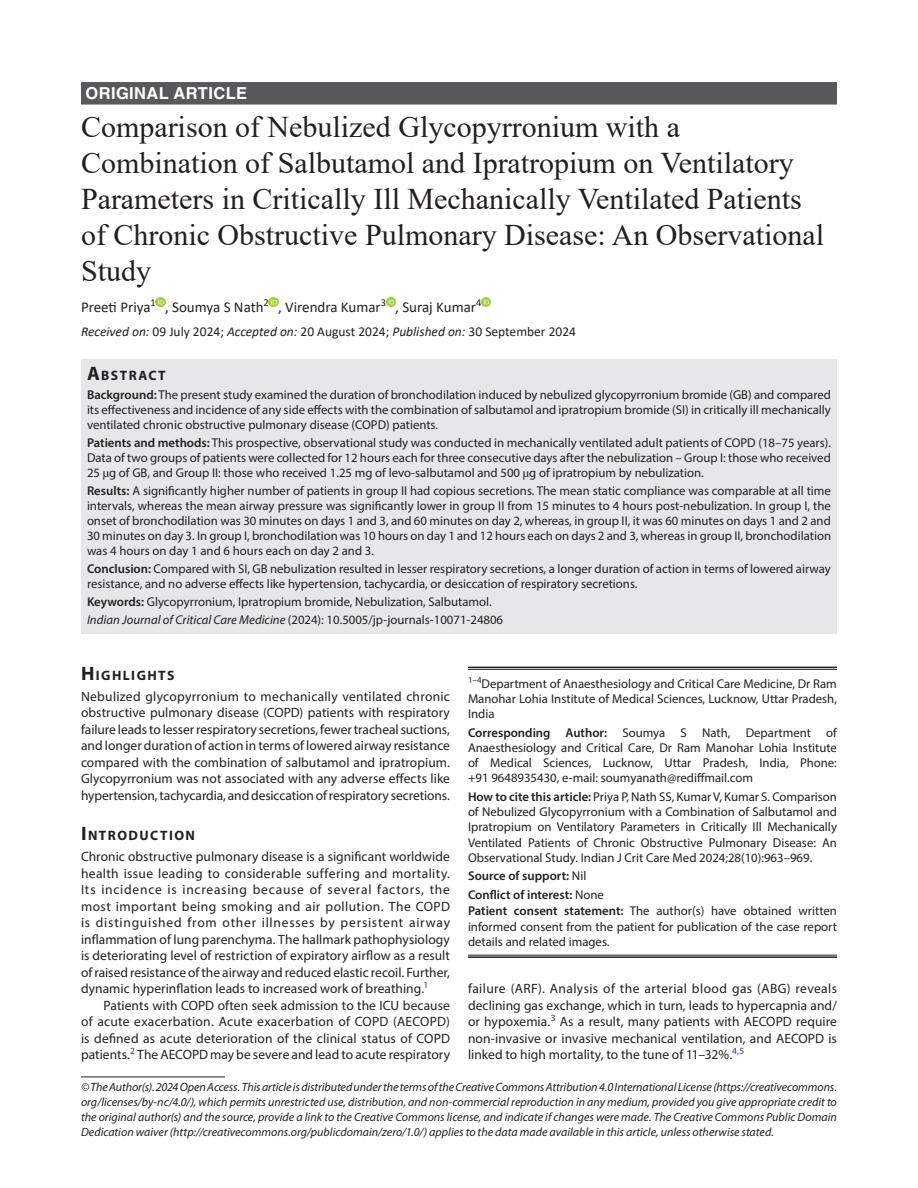
<style>
.page{position:relative;width:918px;height:1188px;background:#fff}
.page>*{position:absolute;margin:0;border:0;box-sizing:border-box;transform-origin:0 0}
.t1{font:30px/36px "Times New Roman";color:#231f20}
.ArticleType{font:700 16.5px "Helvetica LT Std";letter-spacing:.025em;color:#fff}
.AuthorName{font:15px "Calibri";color:#231f20}
.Head-1{font:700 13.65px "Myriad Pro";letter-spacing:.105em;color:#231f20}
.AbstractTitle{font:700 13.65px "Myriad Pro";letter-spacing:.105em;color:#231f20}
.Para-NoIndent{font:13.5px/16.5px "Myriad Pro";color:#231f20;text-align:justify}
.Para-Indent{font:13.5px/16.5px "Myriad Pro";color:#231f20;text-align:justify}
.PAS_History{font:13.5px "Calibri";color:#231f20}
.Abstract-Para-first{font:12.75px/15px "Myriad Pro";color:#231f20;text-align:justify}
.How_to_Cite{font:12.75px/15.3px "Myriad Pro";color:#231f20;text-align:justify}
.Corresponding_Author{font:12.75px/15.3px "Myriad Pro";color:#231f20;text-align:justify}
.Source{font:12.75px/15.3px "Myriad Pro";color:#231f20;text-align:justify}
.Affiliation-first{font:12.75px/15.3px "Myriad Pro";color:#231f20;text-align:justify}
.JT_DOI{font:12.75px "Myriad Pro";color:#231f20}
.Keywords{font:12.75px "Myriad Pro";color:#231f20}
.COI{font:600 12.75px "Myriad Pro";color:#231f20}
.Source-2{font:600 12.75px "Myriad Pro";color:#231f20}
.FootNote{font:italic 12px/15px "Myriad Pro";color:#231f20;text-align:justify}
.s1{font-style:italic}
.s2{font-size:19.5px}
.s3{font-weight:600}
.s4{font-family:"STIX General"}
.s5{font-weight:400}
</style>
<div class="page">
<div style="left:81px;top:82px;width:756px;height:23px;background:#57585a"></div>
<div style="left:81px;top:359px;width:756px;height:26px;background:#e6e7e9"></div>
<div style="left:81px;top:384px;width:756px;height:54px;background:#e6e7e9"></div>
<div style="left:81px;top:432px;width:756px;height:54px;background:#e6e7e9"></div>
<div style="left:81px;top:480px;width:756px;height:84px;background:#e6e7e9"></div>
<div style="left:81px;top:558px;width:756px;height:39px;background:#e6e7e9"></div>
<div style="left:81px;top:591px;width:756px;height:24px;background:#e6e7e9"></div>
<div style="left:81px;top:609px;width:756px;height:24px;background:#e6e7e9"></div>
<svg style="left:156px;top:297px;width:9px;height:9px"></svg>
<svg style="left:269px;top:297px;width:9px;height:9px"></svg>
<svg style="left:386px;top:297px;width:9px;height:9px"></svg>
<svg style="left:481px;top:297px;width:10px;height:9px"></svg>
<hr style="left:81px;top:1077px;width:144px;height:1px;background:#231f20">
<hr style="left:468px;top:667px;width:369px;height:1px;background:#231f20">
<hr style="left:468px;top:669px;width:369px;height:1px;background:#231f20">
<hr style="left:468px;top:955px;width:369px;height:1px;background:#231f20">
<hr style="left:468px;top:956px;width:369px;height:2px;background:#231f20">
<p class="ArticleType" style="left:86px;top:83px;width:163px">ORIGINAL ARTICLE</p>
<p class="t1" style="left:81px;top:108px;width:745px">Comparison of Nebulized Glycopyrronium with a Combination of Salbutamol and Ipratropium on Ventilatory Parameters in Critically Ill Mechanically Ventilated Patients of Chronic Obstructive Pulmonary Disease: An Observational Study</p>
<p class="AuthorName" style="left:81px;top:297px;width:402px">Preeti Priya<sup>1</sup> , Soumya S Nath<sup>2</sup> , Virendra Kumar<sup>3</sup> , Suraj Kumar<sup>4</sup></p>
<p class="PAS_History" style="left:81px;top:322px;width:497px"><span class="s1">Received on:</span> 09 July 2024; <span class="s1">Accepted on:</span> 20 August 2024; <span class="s1">Published on:</span> 30 September 2024</p>
<p class="AbstractTitle" style="left:87px;top:366px;width:80px"><span class="s2">A</span>BSTRACT</p>
<p class="Abstract-Para-first" style="left:87px;top:387px;width:746px"><span class="s3">Background:</span> The present study examined the duration of bronchodilation induced by nebulized glycopyrronium bromide (GB) and compared its effectiveness and incidence of any side effects with the combination of salbutamol and ipratropium bromide (SI) in critically ill mechanically ventilated chronic obstructive pulmonary disease (COPD) patients.</p>
<p class="Abstract-Para-first" style="left:87px;top:435px;width:746px"><span class="s3">Patients and methods:</span> This prospective, observational study was conducted in mechanically ventilated adult patients of COPD (18–75 years).<br>Data of two groups of patients were collected for 12 hours each for three consecutive days after the nebulization – Group I: those who received 25 <span class="s4">µ</span>g of GB, and Group II: those who received 1.25 mg of levo-salbutamol and 500 <span class="s4">µ</span>g of ipratropium by nebulization.</p>
<p class="Abstract-Para-first" style="left:87px;top:483px;width:746px"><span class="s3">Results:</span> A significantly higher number of patients in group II had copious secretions. The mean static compliance was comparable at all time intervals, whereas the mean airway pressure was significantly lower in group II from 15 minutes to 4 hours post-nebulization. In group I, the onset of bronchodilation was 30 minutes on days 1 and 3, and 60 minutes on day 2, whereas, in group II, it was 60 minutes on days 1 and 2 and 30 minutes on day 3. In group I, bronchodilation was 10 hours on day 1 and 12 hours each on days 2 and 3, whereas in group II, bronchodilation was 4 hours on day 1 and 6 hours each on day 2 and 3.</p>
<p class="Abstract-Para-first" style="left:87px;top:561px;width:745px"><span class="s3">Conclusion:</span> Compared with SI, GB nebulization resulted in lesser respiratory secretions, a longer duration of action in terms of lowered airway resistance, and no adverse effects like hypertension, tachycardia, or desiccation of respiratory secretions.</p>
<p class="Keywords" style="left:87px;top:594px;width:406px"><span class="s3">Keywords:</span> Glycopyrronium, Ipratropium bromide, Nebulization, Salbutamol.</p>
<p class="JT_DOI" style="left:87px;top:612px;width:418px"><span class="s1">Indian Journal of Critical Care Medicine</span> (2024): 10.5005/jp-journals-10071-24806</p>
<p class="Head-1" style="left:81px;top:666px;width:95px"><span class="s2">H</span>IGHLIGHTS</p>
<p class="Para-NoIndent" style="left:81px;top:688px;width:371px">Nebulized glycopyrronium to mechanically ventilated chronic obstructive pulmonary disease (COPD) patients with respiratory failure leads to lesser respiratory secretions, fewer tracheal suctions, and longer duration of action in terms of lowered airway resistance compared with the combination of salbutamol and ipratropium.<br>Glycopyrronium was not associated with any adverse effects like hypertension, tachycardia, and desiccation of respiratory secretions.</p>
<p class="Head-1" style="left:81px;top:827px;width:116px"><span class="s2">I</span> NTRODUCTION</p>
<p class="Para-NoIndent" style="left:81px;top:848px;width:371px">Chronic obstructive pulmonary disease is a significant worldwide health issue leading to considerable suffering and mortality.<br>Its incidence is increasing because of several factors, the most important being smoking and air pollution. The COPD is distinguished from other illnesses by persistent airway inflammation of lung parenchyma. The hallmark pathophysiology is deteriorating level of restriction of expiratory airflow as a result of raised resistance of the airway and reduced elastic recoil. Further, dynamic hyperinflation leads to increased work of breathing.<sup>1</sup></p>
<p class="Para-Indent" style="left:81px;top:997px;width:371px;text-indent:22px">Patients with COPD often seek admission to the ICU because of acute exacerbation. Acute exacerbation of COPD (AECOPD) is defined as acute deterioration of the clinical status of COPD patients.<sup>2</sup> The AECOPD may be severe and lead to acute respiratory</p>
<p class="Affiliation-first" style="left:468px;top:675px;width:371px"><sup>1–4</sup>Department of Anaesthesiology and Critical Care Medicine, Dr Ram Manohar Lohia Institute of Medical Sciences, Lucknow, Uttar Pradesh, India</p>
<p class="Corresponding_Author" style="left:468px;top:724px;width:370px"><span class="s3">Corresponding Author:</span> Soumya S Nath, Department of Anaesthesiology and Critical Care, Dr Ram Manohar Lohia Institute of Medical Sciences, Lucknow, Uttar Pradesh, India, Phone: +91 9648935430, e-mail: soumyanath@rediffmail.com</p>
<p class="How_to_Cite" style="left:468px;top:789px;width:371px"><span class="s3">How to cite this article:</span> Priya P, Nath SS, Kumar V, Kumar S. Comparison of Nebulized Glycopyrronium with a Combination of Salbutamol and Ipratropium on Ventilatory Parameters in Critically Ill Mechanically Ventilated Patients of Chronic Obstructive Pulmonary Disease: An Observational Study. Indian J Crit Care Med 2024;28(10):963–969.</p>
<p class="Source-2" style="left:468px;top:868px;width:120px">Source of support: <span class="s5">Nil</span></p>
<p class="COI" style="left:468px;top:886px;width:137px">Conflict of interest: <span class="s5">None</span></p>
<p class="Source" style="left:468px;top:903px;width:370px"><span class="s3">Patient consent statement:</span> The author(s) have obtained written informed consent from the patient for publication of the case report details and related images.</p>
<p class="Para-Indent" style="left:468px;top:980px;width:371px">failure (ARF). Analysis of the arterial blood gas (ABG) reveals declining gas exchange, which in turn, leads to hypercapnia and/ or hypoxemia.<sup>3</sup> As a result, many patients with AECOPD require non-invasive or invasive mechanical ventilation, and AECOPD is linked to high mortality, to the tune of 11–32%.<sup>4,5</sup></p>
<p class="FootNote" style="left:81px;top:1079px;width:758px">© The Author(s). 2024 Open Access. This article is distributed under the terms of the Creative Commons Attribution 4.0 International License (https://creativecommons. org/licenses/by-nc/4.0/), which permits unrestricted use, distribution, and non-commercial reproduction in any medium, provided you give appropriate credit to the original author(s) and the source, provide a link to the Creative Commons license, and indicate if changes were made. The Creative Commons Public Domain Dedication waiver (http://creativecommons.org/publicdomain/zero/1.0/) applies to the data made available in this article, unless otherwise stated.</p>
</div>
